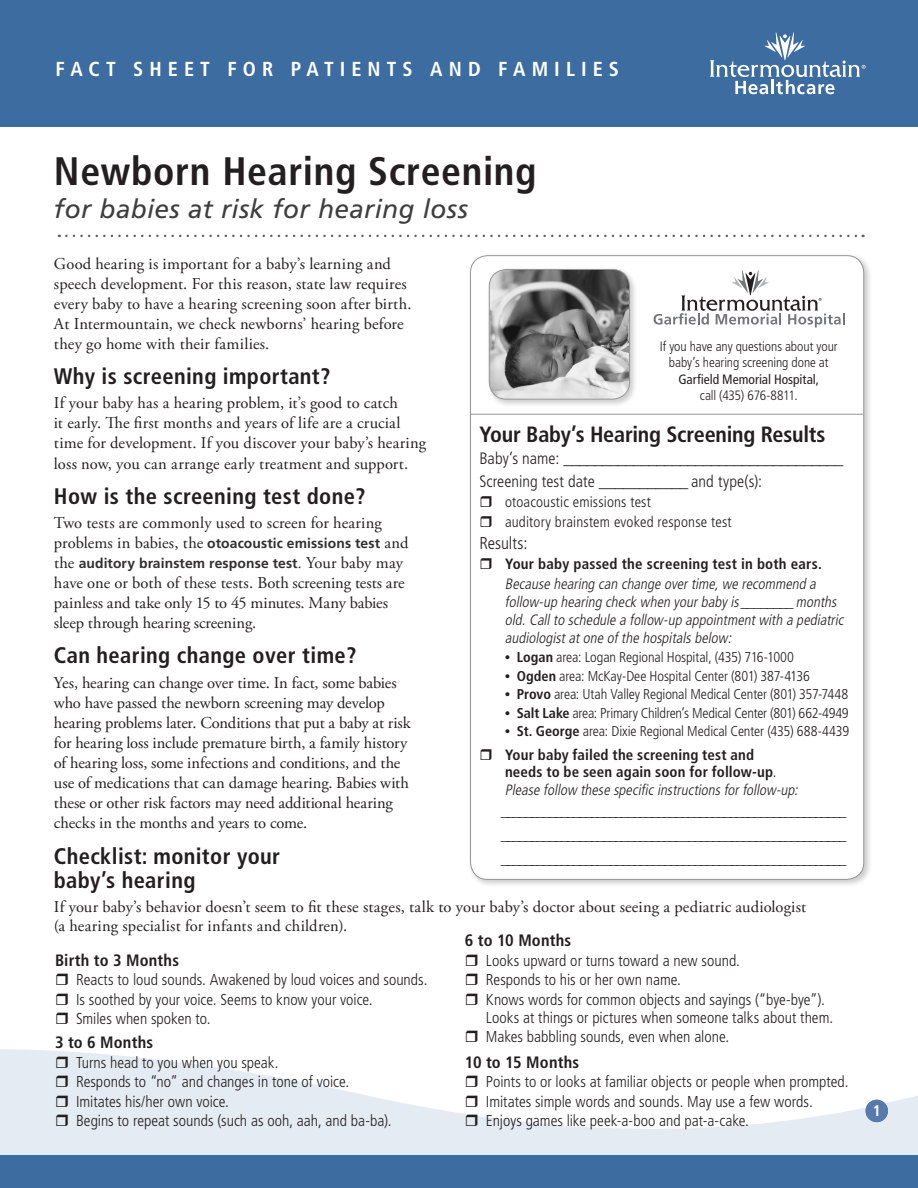
<style>
.page{position:relative;width:918px;height:1188px;background:#fff}
.page>*{position:absolute;margin:0;border:0;box-sizing:border-box;transform-origin:0 0}
.t1{font:700 condensed 39.75px "Frutiger LT Std";letter-spacing:.015em;color:#231f20}
.t2{font:italic 26.25px "Frutiger LT Std";letter-spacing:.01em;color:#3e3e3f}
.t3{font:700 condensed 22.5px/24px "Frutiger LT Std";letter-spacing:.015em;color:#231f20}
.t4{font:700 condensed 22.2px "Frutiger LT Std";letter-spacing:-.01em;color:#231f20}
.t5{font:700 condensed 20.25px "Frutiger LT Std";letter-spacing:.3em;color:#fff}
.t6{font:300 condensed 17.1px "Frutiger LT Std";color:#231f20}
.t7{font:16.5px/20.1px "Adobe Garamond Pro";color:#231f20}
.t8{font:700 condensed 16.5px "Frutiger LT Std";letter-spacing:.01em;color:#231f20}
.t9{font:300 condensed 16.5px "Frutiger LT Std";letter-spacing:.005em;color:#231f20}
.t10{font:300 condensed 15.75px/19.5px "Frutiger LT Std";color:#231f20}
.t11{font:700 condensed 15.45px "Frutiger LT Std";color:#fff}
.t12{font:700 condensed 15px/24px "Frutiger LT Std";letter-spacing:.01em;color:#231f20}
.t13{font:italic 300 condensed 15px/18.1px "Frutiger LT Std";color:#231f20}
.t14{font:300 condensed 15px/20px "Frutiger LT Std";letter-spacing:.01em;color:#231f20}
.t15{font:300 condensed 14.25px "Frutiger LT Std";letter-spacing:-.01em;color:#231f20}
.t16{font:700 13.8px/20.1px "Frutiger LT Std";letter-spacing:.01em;color:#312f30}
.t17{font:300 condensed 13.5px/16.5px "Frutiger LT Std";letter-spacing:-.005em;color:#231f20;text-align:center}
.t18{font:condensed 13.5px "Frutiger LT Std";letter-spacing:-.005em;color:#231f20}
.s1{font-family:"Adobe Garamond Pro";font-weight:400;font-size:16.5px;color:#231f20}
.s2{font-family:"Adobe Garamond Pro";font-weight:400;font-size:15px;color:#231f20}
.s3{font-size:16.5px}
.s4{font-size:17.1px}
.s5{font-family:"Adobe Garamond Pro";font-weight:400;font-stretch:normal}
.s6{font-weight:700}
.s7{font-weight:300}
</style>
<div class="page">
<svg style="left:0;top:1049px;width:918px;height:107px;fill:#e5ebf2"></svg>
<div style="left:0;top:1156px;width:918px;height:32px;background:#3d6ca1"></div>
<div style="left:866px;top:1100px;width:22px;height:22px;background:#567aac;border-radius:50%"></div>
<div style="left:0;top:0;width:918px;height:127px;background:#3d6ca1"></div>
<svg style="left:710px;top:32px;width:156px;height:62px"></svg>
<svg style="left:66px;top:235px;width:798px;height:2px"></svg>
<div style="left:468px;top:253px;width:404px;height:635px;background:#231f20;opacity:.22"></div>
<div style="left:471px;top:256px;width:393px;height:623px;background:#fff;border-radius:17px"></div>
<div style="left:487px;top:267px;width:151px;height:140px;background:#231f20;opacity:.22"></div>
<img style="left:489px;top:269px;width:141px;height:130px">
<div style="left:489px;top:269px;width:141px;height:131px;border:1px solid #939598;border-radius:17px"></div>
<hr style="left:471px;top:414px;width:392px;height:1px;background:#939598">
<svg style="left:654px;top:270px;width:191px;height:58px"></svg>
<svg style="left:56px;top:1056px;width:12px;height:12px"></svg>
<svg style="left:56px;top:1076px;width:12px;height:11px"></svg>
<svg style="left:56px;top:1095px;width:12px;height:12px"></svg>
<svg style="left:56px;top:1115px;width:12px;height:11px"></svg>
<svg style="left:466px;top:1076px;width:12px;height:11px"></svg>
<svg style="left:466px;top:1095px;width:12px;height:12px"></svg>
<svg style="left:466px;top:1115px;width:12px;height:11px"></svg>
<p class="t5" style="left:56px;top:57px;width:565px">FACT SHEET FOR PATIENTS AND FAMILIES</p>
<h1 class="t1" style="left:54px;top:148px;width:484px">Newborn Hearing Screening</h1>
<h2 class="t2" style="left:54px;top:194px;width:415px">for babies at risk for hearing loss</h2>
<p class="t7" style="left:54px;top:254px;width:359px">Good hearing is important for a baby’s learning and speech development. For this reason, state law requires every baby to have a hearing screening soon after birth.<br>At Intermountain, we check newborns’ hearing before they go home with their families.</p>
<h3 class="t3" style="left:54px;top:364px;width:278px">Why is screening important?</h3>
<p class="t7" style="left:54px;top:394px;width:374px">If your baby has a hearing problem, it’s good to catch<br>it early. The first months and years of life are a crucial time for development. If you discover your baby’s hearing loss now, you can arrange early treatment and support.</p>
<h3 class="t3" style="left:54px;top:484px;width:313px">How is the screening test done?</h3>
<p class="t7" style="left:54px;top:513px;width:330px">Two tests are commonly used to screen for hearing</p>
<p class="t16" style="left:54px;top:533px;width:356px"><span class="s1">problems in babies, the</span> otoacoustic emissions test <span class="s1">and the</span> auditory brainstem response test<span class="s2">.</span> <span class="s1">Your baby may</span></p>
<p class="t7" style="left:54px;top:573px;width:352px">have one or both of these tests. Both screening tests are painless and take only 15 to 45 minutes. Many babies sleep through hearing screening.</p>
<h3 class="t3" style="left:54px;top:643px;width:304px">Can hearing change over time?</h3>
<p class="t7" style="left:54px;top:673px;width:358px">Yes, hearing can change over time. In fact, some babies who have passed the newborn screening may develop hearing problems later. Conditions that put a baby at risk for hearing loss include premature birth, a family history of hearing loss, some infections and conditions, and the use of medications that can damage hearing. Babies with these or other risk factors may need additional hearing checks in the months and years to come.</p>
<p class="t17" style="left:660px;top:338px;width:179px">If you have any questions about your baby’s hearing screening done at</p>
<p class="t18" style="left:678px;top:371px;width:142px">Garfield Memorial Hospital,</p>
<p class="t17" style="left:700px;top:387px;width:99px">call (435) 676-8811.</p>
<h3 class="t4" style="left:479px;top:421px;width:348px">Your Baby’s Hearing Screening Results</h3>
<p class="t6" style="left:479px;top:449px;width:365px"><span class="s3">Baby’s name:</span> ____________________________________</p>
<p class="t9" style="left:479px;top:472px;width:284px">Screening test date <span class="s4">___________</span> and type(s):</p>
<p class="t14" style="left:505px;top:492px;width:228px">otoacoustic emissions test<br>auditory brainstem evoked response test</p>
<p class="t6" style="left:479px;top:534px;width:50px">Results:</p>
<p class="t12" style="left:505px;top:552px;width:319px">Your baby passed the screening test in both ears.</p>
<p class="t13" style="left:505px;top:575px;width:343px">Because hearing can change overtime,we recommend a follow-up hearing check when yourbabyis________months old.Callto schedule a follow-up appointmentwith a pediatric audiologistatone ofthe hospitalsbelow:</p>
<p class="t15" style="left:505px;top:649px;width:291px"><span class="s5">•</span> <span class="s6">Logan</span> area: Logan Regional Hospital, (435) 716-1000</p>
<p class="t15" style="left:505px;top:668px;width:307px"><span class="s5">•</span> <span class="s6">Ogden</span> area: McKay-Dee Hospital Center (801) 387-4136</p>
<p class="t15" style="left:505px;top:686px;width:345px"><span class="s5">•</span> <span class="s6">Provo</span> area: Utah Valley Regional Medical Center (801) 357-7448</p>
<p class="t15" style="left:505px;top:705px;width:345px"><span class="s5">•</span> <span class="s6">Salt Lake</span> area: Primary Children’s Medical Center (801) 662-4949</p>
<p class="t15" style="left:505px;top:723px;width:346px"><span class="s5">•</span> <span class="s6">St. George</span> area: Dixie Regional Medical Center (435) 688-4439</p>
<p class="t12" style="left:505px;top:747px;width:273px;line-height:16.5px">Your baby failed the screening test and needs to be seen again soon for follow-up<span class="s7">.</span></p>
<p class="t13" style="left:505px;top:781px;width:298px">Please follow these specificinstructionsforfollow-up:</p>
<p class="t12" style="left:501px;top:799px;width:348px;text-align:justify">____________________________________________ _____________ ______________________________ ___________________________ _________________ ________________________________________</p>
<h3 class="t3" style="left:54px;top:844px;width:228px">Checklist: monitor your baby’s hearing</h3>
<p class="t7" style="left:54px;top:897px;width:754px;line-height:19.5px">If your baby’s behavior doesn’t seem to fit these stages, talk to your baby’s doctor about seeing a pediatric audiologist (a hearing specialist for infants and children).</p>
<p class="t8" style="left:55px;top:950px;width:126px">Birth to 3 Months</p>
<p class="t10" style="left:76px;top:970px;width:353px">Reacts to loud sounds. Awakened by loud voices and sounds.<br>Is soothed by your voice. Seems to know your voice.<br>Smiles when spoken to.</p>
<p class="t8" style="left:55px;top:1033px;width:100px">3 to 6 Months</p>
<p class="t10" style="left:76px;top:1053px;width:317px">Turns head to you when you speak.<br>Responds to “no” and changes in tone of voice.<br>Imitates his/her own voice.<br>Begins to repeat sounds (such as ooh, aah, and ba-ba).</p>
<p class="t8" style="left:465px;top:931px;width:108px">6 to 10 Months</p>
<p class="t10" style="left:486px;top:951px;width:341px">Looks upward or turns toward a new sound.<br>Responds to his or her own name.<br>Knows words for common objects and sayings (“bye-bye”).</p>
<p class="t10" style="left:486px;top:1008px;width:349px">Looks at things or pictures when someone talks about them.<br>Makes babbling sounds, even when alone.</p>
<p class="t8" style="left:465px;top:1052px;width:116px">10 to 15 Months</p>
<p class="t10" style="left:486px;top:1072px;width:364px">Points to or looks at familiar objects or people when prompted.<br>Imitates simple words and sounds. May use a few words.<br>Enjoys games like peek-a-boo and pat-a-cake.</p>
<p class="t11" style="left:873px;top:1102px;width:10px">1</p>
</div>
